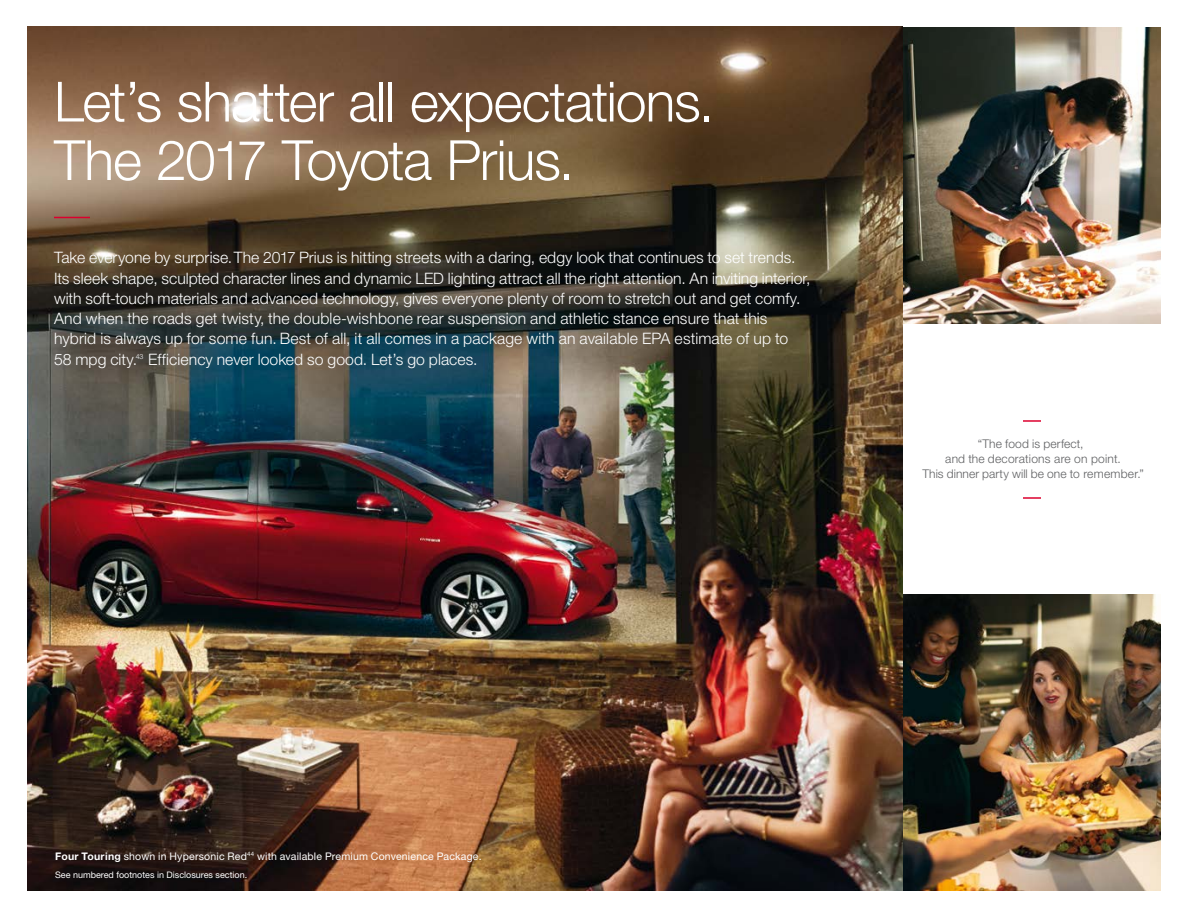
<style>
.page{position:relative;width:1188px;height:918px;background:#fff}
.page>*{position:absolute;margin:0;border:0;box-sizing:border-box;transform-origin:0 0}
.t1{font:300 55.5px/58.5px "Helvetica Neue LT Std";letter-spacing:-.02em;color:#fff}
.t2{font:300 15.75px/20.2px "Helvetica Neue LT Std";letter-spacing:.005em;color:#fff}
.t3{font:300 12px/15px "Helvetica Neue LT Std";letter-spacing:.01em;color:#5f6062;text-align:center}
.t4{font:10.5px "Helvetica Neue LT Std";letter-spacing:.015em;color:#fff}
.t5{font:9px "Helvetica Neue LT Std";color:#fff}
.t6{font:300 7.05px "Helvetica Neue LT Std";color:#fff}
.s1{font-weight:700}
</style>
<div class="page">
<img style="left:903px;top:27px;width:258px;height:297px">
<img style="left:903px;top:594px;width:258px;height:297px">
<img style="left:27px;top:26px;width:876px;height:865px">
<hr style="left:54px;top:217px;width:36px;height:1px;background:#dc002e">
<svg style="left:1023px;top:420px;width:18px;height:2px"></svg>
<svg style="left:1023px;top:497px;width:18px;height:2px"></svg>
<h1 class="t1" style="left:54px;top:71px;width:662px">Let’s shatter all expectations.<br>The 2017 Toyota Prius.</h1>
<p class="t2" style="left:54px;top:247px;width:758px">Take everyone by surprise. The 2017 Prius is hitting streets with a daring, edgy look that continues to set trends.<br>Its sleek shape, sculpted character lines and dynamic LED lighting attract all the right attention. An inviting interior, with soft-touch materials and advanced technology, gives everyone plenty of room to stretch out and get comfy.<br>And when the roads get twisty, the double-wishbone rear suspension and athletic stance ensure that this hybrid is always up for some fun. Best of all, it all comes in a package with an available EPA estimate of up to<br>58 mpg city.</p>
<p class="t6" style="left:136px;top:352px;width:9px">43</p>
<p class="t2" style="left:148px;top:348px;width:331px">Efficiency never looked so good. Let’s go places.</p>
<p class="t3" style="left:922px;top:436px;width:223px">“The food is perfect,<br>and the decorations are on point.<br>This dinner party will be one to remember.”</p>
<p class="t4" style="left:55px;top:850px;width:428px"><span class="s1">Four Touring</span> shown in Hypersonic Red<sup>44</sup> with available Premium Convenience Package.</p>
<p class="t5" style="left:55px;top:869px;width:194px">See numbered footnotes in Disclosures section.</p>
</div>
